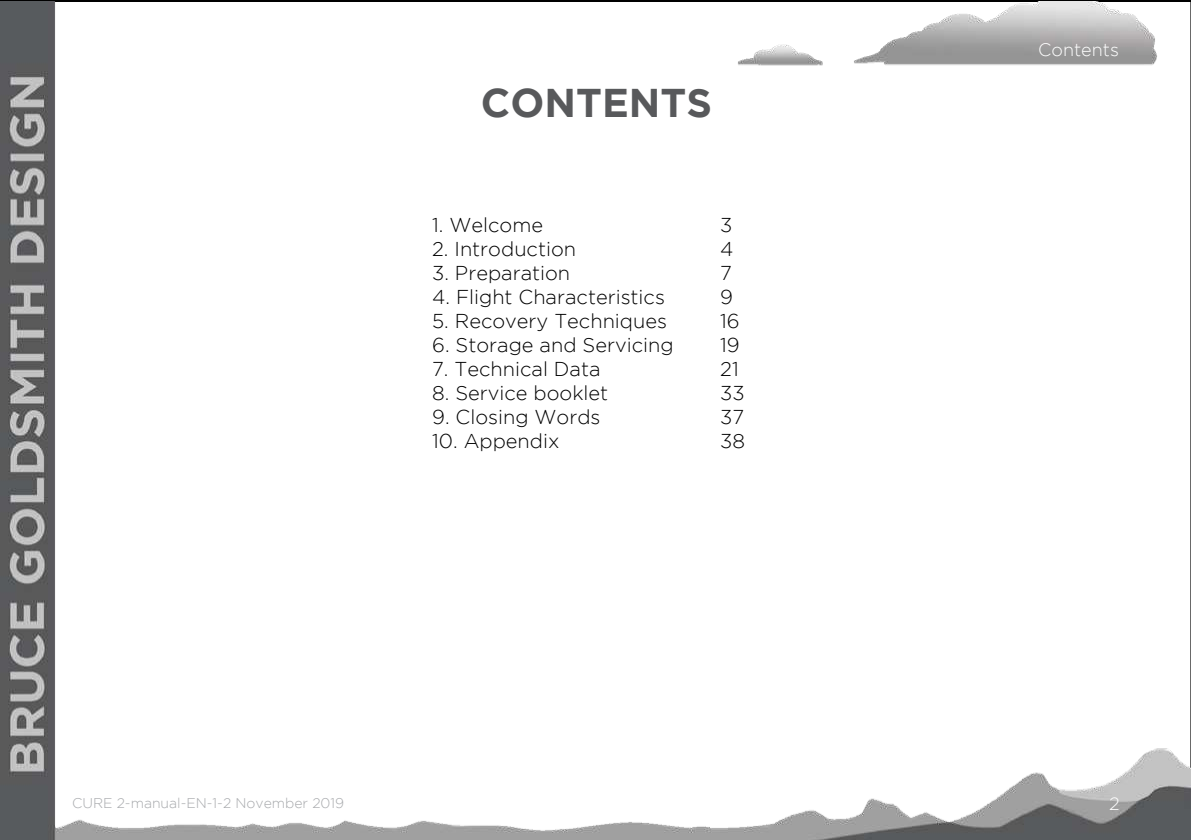
<style>
.page{position:relative;width:1191px;height:840px;background:#fff}
.page>*{position:absolute;margin:0;border:0;box-sizing:border-box;transform-origin:0 0}
.t1{font:700 40px "Gotham";color:#58595b}
.t2{font:300 20px "Gotham";color:#000}
.t3{font:300 18px "Gotham";color:#fff}
.t4{font:300 14px "Gotham";color:#a7a9ac}
</style>
<div class="page">
<img style="left:0;top:1px;width:1191px;height:838px">
<h1 class="t1" style="left:481px;top:85px;width:232px">CONTENTS</h1>
<p class="t2" style="left:432px;top:217px;width:112px">1. Welcome</p>
<p class="t2" style="left:720px;top:217px;width:14px">3</p>
<p class="t2" style="left:432px;top:241px;width:145px">2. Introduction</p>
<p class="t2" style="left:720px;top:241px;width:15px">4</p>
<p class="t2" style="left:432px;top:265px;width:140px">3. Preparation</p>
<p class="t2" style="left:720px;top:265px;width:13px">7</p>
<p class="t2" style="left:432px;top:289px;width:234px">4. Flight Characteristics</p>
<p class="t2" style="left:720px;top:289px;width:14px">9</p>
<p class="t2" style="left:432px;top:313px;width:236px">5. Recovery Techniques</p>
<p class="t2" style="left:720px;top:313px;width:21px">16</p>
<p class="t2" style="left:432px;top:337px;width:243px">6. Storage and Servicing</p>
<p class="t2" style="left:720px;top:337px;width:21px">19</p>
<p class="t2" style="left:432px;top:361px;width:170px">7. Technical Data</p>
<p class="t2" style="left:720px;top:361px;width:20px">21</p>
<p class="t2" style="left:432px;top:385px;width:178px">8. Service booklet</p>
<p class="t2" style="left:720px;top:385px;width:26px">33</p>
<p class="t2" style="left:432px;top:409px;width:170px">9. Closing Words</p>
<p class="t2" style="left:720px;top:409px;width:25px">37</p>
<p class="t2" style="left:432px;top:433px;width:129px">10. Appendix</p>
<p class="t2" style="left:720px;top:433px;width:26px">38</p>
<p class="t3" style="left:1038px;top:42px;width:82px">Contents</p>
<p class="t4" style="left:72px;top:797px;width:274px">CURE 2-manual-EN-1-2 November 2019</p>
<p class="t3" style="left:1109px;top:796px;width:12px">2</p>
</div>
